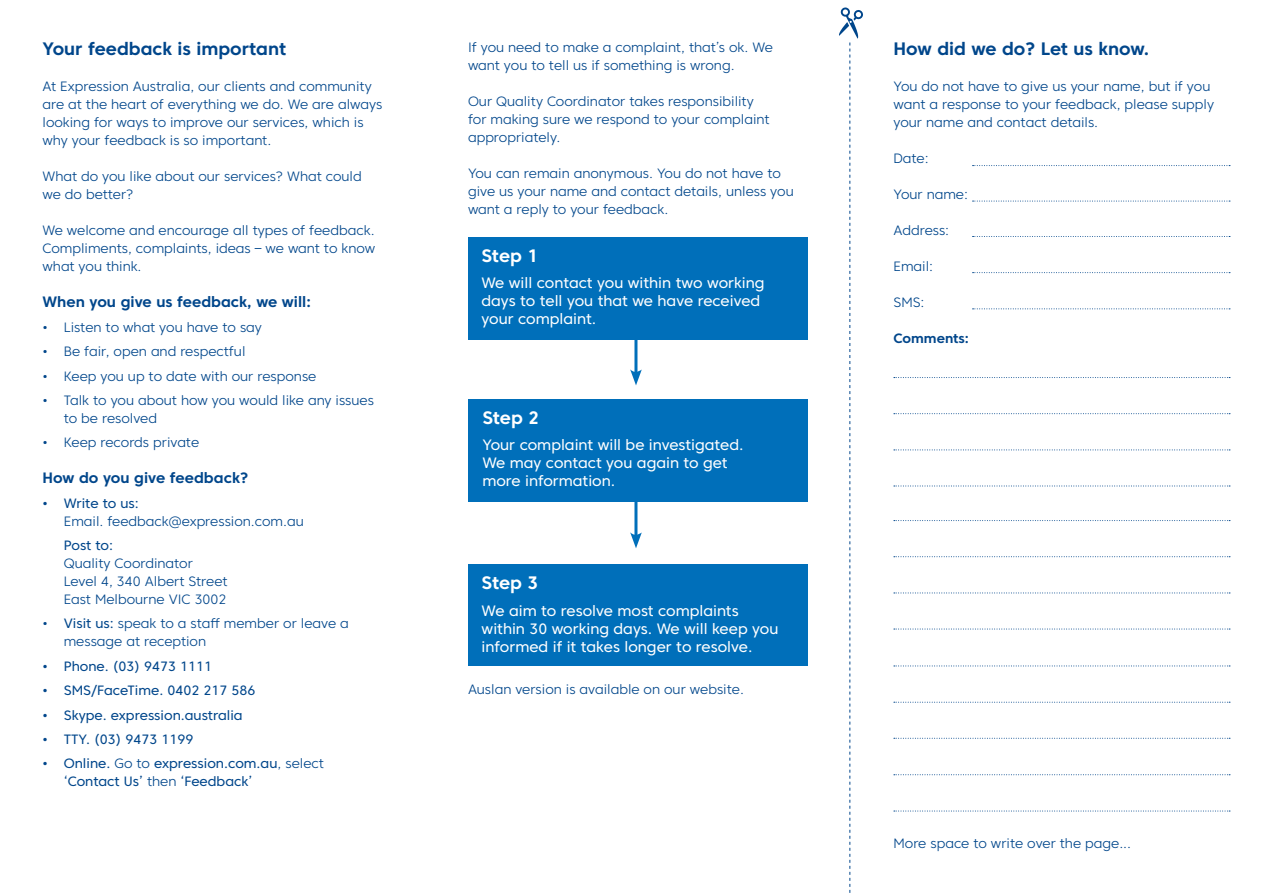
<style>
.page{position:relative;width:1263px;height:893px;background:#fff}
.page>*{position:absolute;margin:0;border:0;box-sizing:border-box;transform-origin:0 0}
.t1{font:700 18px "Core Sans C 65";color:#00468b}
.t2{font:700 18px "Core Sans C 65";color:#fff}
.t3{font:15px/18px "Core Sans C 45";color:#fff}
.t4{font:700 15px "Core Sans C 65";color:#00468b}
.t5{font:300 13.5px/18px "Core Sans C 35";color:#00468b}
.t6{font:13.5px/18px "Core Sans C 45";color:#00468b}
.t7{font:700 13.5px "Core Sans C 65";color:#00468b}
.s1{font-family:"Core Sans C 45";font-weight:400}
.s2{font-family:"Core Sans C 35";font-weight:300}
</style>
<div class="page">
<div style="left:468px;top:237px;width:340px;height:102px;background:#006fba"></div>
<div style="left:468px;top:400px;width:340px;height:102px;background:#006fba"></div>
<div style="left:468px;top:564px;width:340px;height:102px;background:#006fba"></div>
<svg style="left:972px;top:165px;width:258px;height:1px"></svg>
<svg style="left:972px;top:201px;width:258px;height:1px"></svg>
<svg style="left:972px;top:236px;width:258px;height:1px"></svg>
<svg style="left:972px;top:272px;width:258px;height:1px"></svg>
<svg style="left:972px;top:308px;width:258px;height:1px"></svg>
<svg style="left:894px;top:377px;width:336px;height:1px"></svg>
<svg style="left:894px;top:413px;width:336px;height:1px"></svg>
<svg style="left:894px;top:450px;width:336px;height:1px"></svg>
<svg style="left:894px;top:486px;width:336px;height:1px"></svg>
<svg style="left:894px;top:520px;width:336px;height:1px"></svg>
<svg style="left:894px;top:556px;width:336px;height:1px"></svg>
<svg style="left:894px;top:593px;width:336px;height:1px"></svg>
<svg style="left:894px;top:629px;width:336px;height:1px"></svg>
<svg style="left:894px;top:666px;width:336px;height:1px"></svg>
<svg style="left:894px;top:702px;width:336px;height:1px"></svg>
<svg style="left:894px;top:738px;width:336px;height:1px"></svg>
<svg style="left:894px;top:774px;width:336px;height:1px"></svg>
<hr style="left:634px;top:499px;width:3px;height:39px;background:#006fba">
<svg style="left:630px;top:532px;width:12px;height:16px"></svg>
<hr style="left:634px;top:336px;width:3px;height:39px;background:#006fba">
<svg style="left:630px;top:369px;width:12px;height:16px"></svg>
<svg style="left:839px;top:7px;width:24px;height:886px"></svg>
<svg style="left:894px;top:811px;width:336px;height:1px"></svg>
<h1 class="t1" style="left:43px;top:38px;width:245px">Your feedback is important</h1>
<p class="t5" style="left:43px;top:78px;width:341px">At Expression Australia, our clients and community are at the heart of everything we do. We are always looking for ways to improve our services, which is why your feedback is so important.</p>
<p class="t5" style="left:43px;top:168px;width:321px">What do you like about our services? What could we do better?</p>
<p class="t5" style="left:43px;top:222px;width:334px;text-align:justify">We welcome and encourage all types of feedback.<br>Compliments, complaints, ideas – we want to know what you think.</p>
<p class="t4" style="left:43px;top:293px;width:270px">When you give us feedback, we will:</p>
<p class="t5" style="left:43px;top:318px;width:221px">• Listen to what you have to say</p>
<p class="t5" style="left:43px;top:342px;width:204px">• Be fair, open and respectful</p>
<p class="t5" style="left:43px;top:367px;width:275px">• Keep you up to date with our response</p>
<p class="t5" style="left:64px;top:391px;width:312px;text-indent:-21px">• Talk to you about how you would like any issues to be resolved</p>
<p class="t5" style="left:43px;top:433px;width:158px">• Keep records private</p>
<p class="t4" style="left:43px;top:469px;width:207px">How do you give feedback?</p>
<p class="t6" style="left:43px;top:494px;width:98px">• Write to us:</p>
<p class="t5" style="left:64px;top:512px;width:242px">Email. feedback@expression.com.au</p>
<p class="t6" style="left:64px;top:536px;width:51px">Post to:</p>
<p class="t5" style="left:64px;top:554px;width:165px">Quality Coordinator<br>Level 4, 340 Albert Street<br>East Melbourne VIC 3002</p>
<p class="t5" style="left:64px;top:615px;width:287px;text-indent:-21px">• <span class="s1">Visit us:</span> speak to a staff member or leave a message at reception</p>
<p class="t6" style="left:43px;top:657px;width:171px">• Phone. (03) 9473 1111</p>
<p class="t6" style="left:43px;top:681px;width:215px">• SMS/FaceTime. 0402 217 586</p>
<p class="t6" style="left:43px;top:706px;width:202px">• Skype. expression.australia</p>
<p class="t6" style="left:43px;top:730px;width:153px">• TTY. (03) 9473 1199</p>
<p class="t6" style="left:64px;top:754px;width:262px;text-indent:-21px">• Online. <span class="s2">Go to</span> expression.com.au<span class="s2">, select </span>‘Contact Us’ <span class="s2">then</span> ‘Feedback’</p>
<p class="t5" style="left:468px;top:38px;width:306px">If you need to make a complaint, that’s ok. We want you to tell us if something is wrong.</p>
<p class="t5" style="left:468px;top:92px;width:303px">Our Quality Coordinator takes responsibility for making sure we respond to your complaint appropriately.</p>
<p class="t5" style="left:468px;top:164px;width:327px">You can remain anonymous. You do not have to give us your name and contact details, unless you want a reply to your feedback.</p>
<h1 class="t2" style="left:481px;top:244px;width:58px">Step 1</h1>
<p class="t3" style="left:481px;top:274px;width:285px">We will contact you within two working days to tell you that we have received your complaint.</p>
<h1 class="t2" style="left:482px;top:406px;width:58px">Step 2</h1>
<p class="t3" style="left:482px;top:436px;width:263px">Your complaint will be investigated.<br>We may contact you again to get more information.</p>
<h1 class="t2" style="left:482px;top:571px;width:58px">Step 3</h1>
<p class="t3" style="left:482px;top:601px;width:298px">We aim to resolve most complaints within 30 working days. We will keep you informed if it takes longer to resolve.</p>
<p class="t5" style="left:468px;top:680px;width:277px">Auslan version is available on our website.</p>
<h1 class="t1" style="left:893px;top:38px;width:257px">How did we do? Let us know.</h1>
<p class="t5" style="left:893px;top:78px;width:322px">You do not have to give us your name, but if you want a response to your feedback, please supply your name and contact details.</p>
<p class="t5" style="left:893px;top:150px;width:37px">Date:</p>
<p class="t5" style="left:893px;top:186px;width:76px">Your name:</p>
<p class="t5" style="left:893px;top:222px;width:57px">Address:</p>
<p class="t5" style="left:893px;top:258px;width:41px">Email:</p>
<p class="t5" style="left:893px;top:294px;width:33px">SMS:</p>
<p class="t7" style="left:893px;top:330px;width:77px">Comments:</p>
<p class="t5" style="left:893px;top:834px;width:239px">More space to write over the page...</p>
</div>
